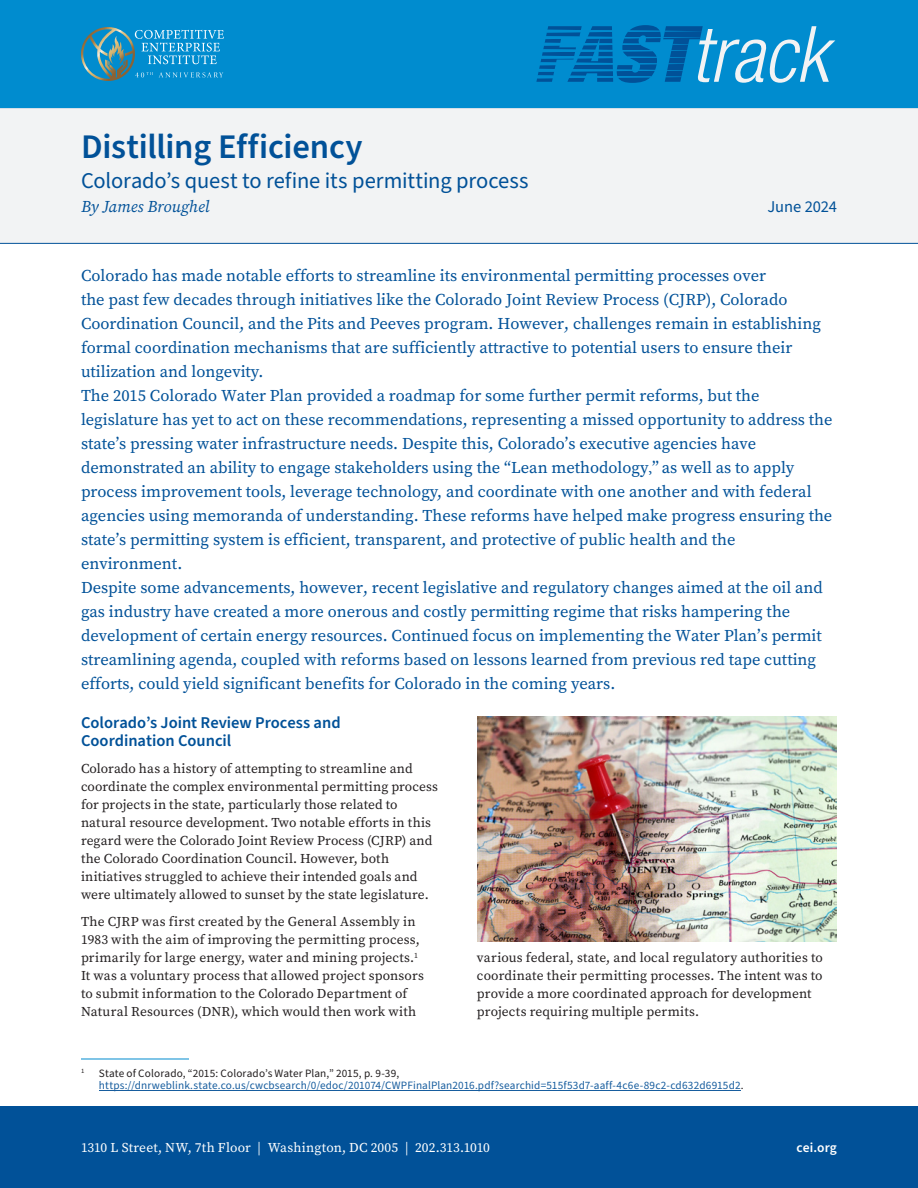
<style>
.page{position:relative;width:918px;height:1188px;background:#fff}
.page>*{position:absolute;margin:0;border:0;box-sizing:border-box;transform-origin:0 0}
.t1{font:600 34.5px "Source Sans Pro";letter-spacing:-.005em;color:#015198}
.Subtitle{font:22.5px "Source Sans Pro";letter-spacing:-.005em;color:#015198}
.Intro_Text{font:16.5px/24px "Source Serif Pro";color:#015198}
.t2{font:600 16.5px/18px "Source Sans Pro";color:#015198}
.Byline{font:italic 16.5px "Source Serif Pro";letter-spacing:-.005em;color:#015198}
.Byline-2{font:16.5px "Source Sans Pro";letter-spacing:-.005em;color:#015198}
.t3{font:13.5px/18px "Source Serif Pro";letter-spacing:.005em;color:#231f20}
.t4{font:13.5px "Source Serif Pro";letter-spacing:.01em;color:#fff}
.t5{font:600 13.5px "Source Sans Pro";letter-spacing:.01em;color:#fff}
.Footnote_Text{font:11.25px/12px "Source Sans Pro";letter-spacing:.01em;color:#175d9e}
.Footnote_Text-2{font:6.6px "Source Sans Pro";color:#231f20}
.s1{font-family:"Minion Pro"}
.s2{color:#231f20}
</style>
<div class="page">
<hr style="left:81px;top:1059px;width:108px;height:1px;background:#008ccf">
<hr style="left:99px;top:1090px;width:642px;height:1px;background:#175d9e">
<div style="left:0;top:108px;width:918px;height:136px;background:#f2f3f4"></div>
<div style="left:0;top:0;width:918px;height:108px;background:#008ccf"></div>
<div style="left:0;top:1107px;width:918px;height:81px;background:#015198"></div>
<svg style="left:81px;top:27px;width:143px;height:54px"></svg>
<svg style="left:536px;top:25px;width:299px;height:58px"></svg>
<img style="left:477px;top:716px;width:360px;height:225px">
<p class="t1" style="left:81px;top:123px;width:283px">Distilling Efficiency</p>
<p class="Subtitle" style="left:81px;top:165px;width:449px">Colorado’s quest to refine its permitting process</p>
<p class="Byline" style="left:81px;top:195px;width:130px">By James Broughel</p>
<p class="Byline-2" style="left:767px;top:195px;width:71px">June 2024</p>
<p class="Intro_Text" style="left:81px;top:264px;width:753px">Colorado has made notable efforts to streamline its environmental permitting processes over<br>the past few decades through initiatives like the Colorado Joint Review Process (CJRP), Colorado Coordination Council, and the Pits and Peeves program. However, challenges remain in establishing formal coordination mechanisms that are sufficiently attractive to potential users to ensure their utilization and longevity.<br>The 2015 Colorado Water Plan provided a roadmap for some further permit reforms, but the legislature has yet to act on these recommendations, representing a missed opportunity to address the state’s pressing water infrastructure needs. Despite this, Colorado’s executive agencies have demonstrated an ability to engage stakeholders using the “Lean methodology<span class="s1">,</span>” as well as to apply process improvement tools, leverage technology, and coordinate with one another and with federal agencies using memoranda of understanding. These reforms have helped make progress ensuring the state’s permitting system is efficient, transparent, and protective of public health and the environment.<br>Despite some advancements, however, recent legislative and regulatory changes aimed at the oil and gas industry have created a more onerous and costly permitting regime that risks hampering the development of certain energy resources. Continued focus on implementing the Water Plan’s permit streamlining agenda, coupled with reforms based on lessons learned from previous red tape cutting efforts, could yield significant benefits for Colorado in the coming years.</p>
<h1 class="t2" style="left:81px;top:714px;width:261px">Colorado’s Joint Review Process and<br>Coordination Council</h1>
<p class="t3" style="left:81px;top:760px;width:359px">Colorado has a history of attempting to streamline and coordinate the complex environmental permitting process for projects in the state, particularly those related to natural resource development. Two notable efforts in this regard were the Colorado Joint Review Process (CJRP) and the Colorado Coordination Council. However, both initiatives struggled to achieve their intended goals and were ultimately allowed to sunset by the state legislature.</p>
<p class="t3" style="left:81px;top:913px;width:344px">The CJRP was first created by the General Assembly in 1983 with the aim of improving the permitting process, primarily for large energy, water and mining projects.<sup>1<br></sup>It was a voluntary process that allowed project sponsors to submit information to the Colorado Department of Natural Resources (DNR), which would then work with</p>
<p class="t3" style="left:477px;top:949px;width:347px">various federal, state, and local regulatory authorities to coordinate their permitting processes. The intent was to provide a more coordinated approach for development projects requiring multiple permits.</p>
<p class="Footnote_Text-2" style="left:81px;top:1067px;width:5px">1</p>
<p class="Footnote_Text" style="left:99px;top:1068px;width:646px"><span class="s2">State of Colorado, “2015: Colorado’s Water Plan,” 2015, p. 9-39, </span>https://dnrweblink.state.co.us/cwcbsearch/0/edoc/201074/CWPFinalPlan2016.pdf?searchid=515f53d7-aaff-4c6e-89c2-cd632d6915d2<span class="s2">.</span></p>
<p class="t4" style="left:81px;top:1138px;width:410px">1310 L Street, NW, 7th Floor | Washington, DC 2005 | 202.313.1010</p>
<p class="t5" style="left:797px;top:1138px;width:42px">cei.org</p>
</div>
